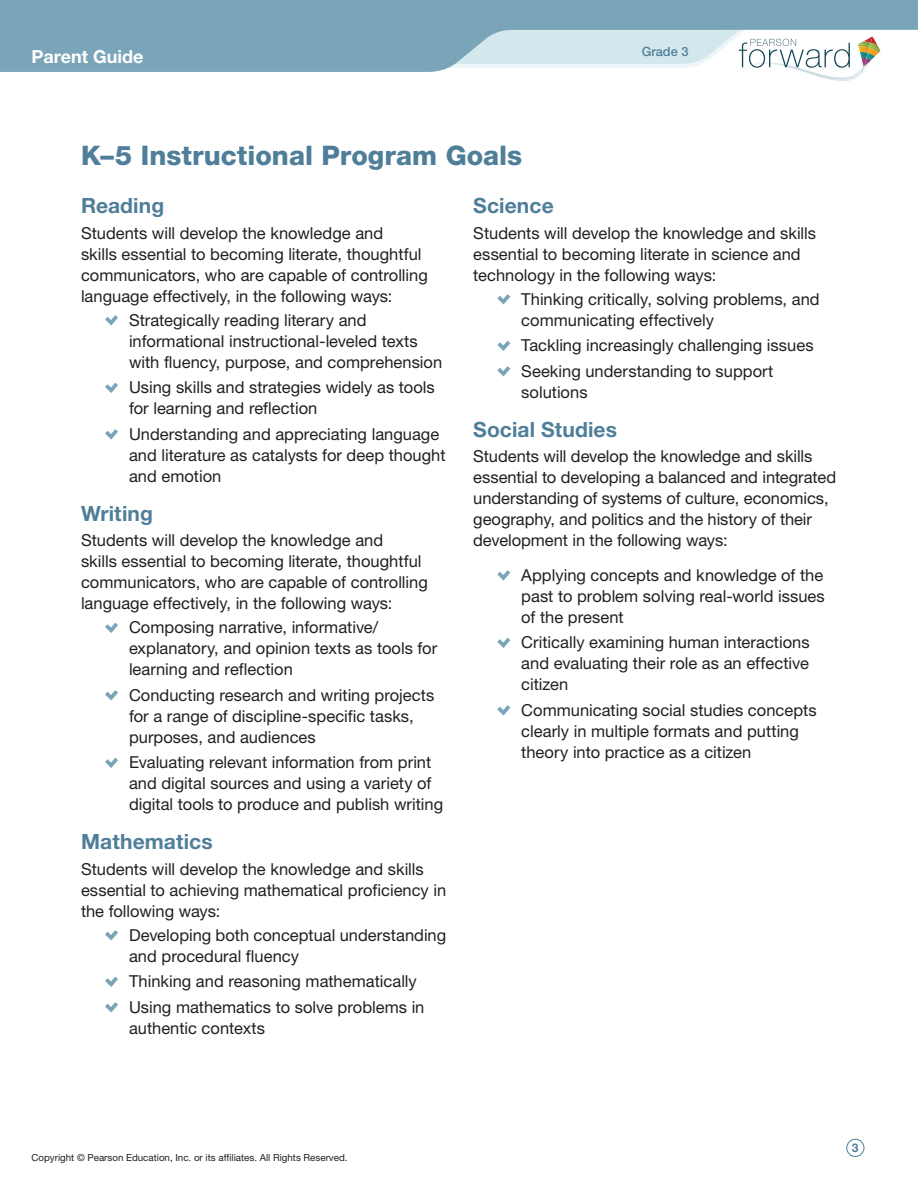
<style>
.page{position:relative;width:918px;height:1188px;background:#fff}
.page>*{position:absolute;margin:0;border:0;box-sizing:border-box;transform-origin:0 0}
.t1{font:800 27px "Helvetica Neue LT Std";color:#4f7e99}
.t2{font:700 21px "Helvetica Neue LT Std";letter-spacing:.005em;color:#4f7e99}
.t3{font:700 18px "Helvetica Neue LT Std";color:#fff}
.t4{font:16.5px/21px "Helvetica Neue LT Std";color:#231f20}
.t5{font:500 12.75px "Helvetica Neue LT Std";color:#4f7e99}
.t6{font:700 12px "Helvetica Neue LT Std";color:#4f7e99}
.t7{font:9.75px "Helvetica Neue LT Std";color:#231f20}
</style>
<div class="page">
<svg style="left:808px;top:73px;width:55px;height:8px"></svg>
<svg style="left:0;top:0;width:918px;height:73px;background:#99bac9"></svg>
<div style="left:846px;top:1139px;width:18px;height:18px;border:1px solid #4f7e99;border-radius:50%"></div>
<svg style="left:105px;top:315px;width:13px;height:11px"></svg>
<svg style="left:105px;top:382px;width:13px;height:11px"></svg>
<svg style="left:105px;top:429px;width:13px;height:11px"></svg>
<svg style="left:105px;top:622px;width:13px;height:11px"></svg>
<svg style="left:105px;top:690px;width:13px;height:11px"></svg>
<svg style="left:105px;top:757px;width:13px;height:11px"></svg>
<svg style="left:105px;top:930px;width:13px;height:11px"></svg>
<svg style="left:105px;top:976px;width:13px;height:11px"></svg>
<svg style="left:105px;top:1002px;width:13px;height:11px"></svg>
<svg style="left:497px;top:294px;width:14px;height:11px"></svg>
<svg style="left:497px;top:340px;width:14px;height:11px"></svg>
<svg style="left:497px;top:366px;width:14px;height:11px"></svg>
<svg style="left:497px;top:570px;width:14px;height:11px"></svg>
<svg style="left:497px;top:637px;width:14px;height:11px"></svg>
<svg style="left:497px;top:705px;width:14px;height:11px"></svg>
<p class="t3" style="left:32px;top:45px;width:113px">Parent Guide</p>
<p class="t5" style="left:642px;top:44px;width:48px">Grade 3</p>
<h1 class="t1" style="left:81px;top:139px;width:443px">K–5 Instructional Program Goals</h1>
<p class="t2" style="left:81px;top:193px;width:85px">Reading</p>
<p class="t4" style="left:81px;top:222px;width:348px">Students will develop the knowledge and<br>skills essential to becoming literate, thoughtful communicators, who are capable of controlling language effectively, in the following ways:</p>
<p class="t4" style="left:129px;top:309px;width:315px">Strategically reading literary and informational instructional-leveled texts with fluency, purpose, and comprehension</p>
<p class="t4" style="left:129px;top:376px;width:307px">Using skills and strategies widely as tools for learning and reflection</p>
<p class="t4" style="left:129px;top:423px;width:318px">Understanding and appreciating language and literature as catalysts for deep thought and emotion</p>
<p class="t2" style="left:81px;top:500px;width:73px">Writing</p>
<p class="t4" style="left:81px;top:529px;width:348px">Students will develop the knowledge and<br>skills essential to becoming literate, thoughtful communicators, who are capable of controlling language effectively, in the following ways:</p>
<p class="t4" style="left:129px;top:616px;width:310px">Composing narrative, informative/ explanatory, and opinion texts as tools for learning and reflection</p>
<p class="t4" style="left:129px;top:684px;width:307px">Conducting research and writing projects for a range of discipline-specific tasks, purposes, and audiences</p>
<p class="t4" style="left:129px;top:751px;width:316px">Evaluating relevant information from print and digital sources and using a variety of digital tools to produce and publish writing</p>
<p class="t2" style="left:81px;top:829px;width:133px">Mathematics</p>
<p class="t4" style="left:81px;top:858px;width:367px">Students will develop the knowledge and skills essential to achieving mathematical proficiency in the following ways:</p>
<p class="t4" style="left:129px;top:924px;width:319px">Developing both conceptual understanding and procedural fluency</p>
<p class="t4" style="left:129px;top:968px;width:297px;line-height:25.5px">Thinking and reasoning mathematically<br>Using mathematics to solve problems in</p>
<p class="t4" style="left:129px;top:1017px;width:138px">authentic contexts</p>
<p class="t2" style="left:473px;top:193px;width:82px">Science</p>
<p class="t4" style="left:473px;top:222px;width:344px">Students will develop the knowledge and skills essential to becoming literate in science and technology in the following ways:</p>
<p class="t4" style="left:521px;top:288px;width:300px">Thinking critically, solving problems, and communicating effectively</p>
<p class="t4" style="left:521px;top:332px;width:294px;line-height:25.5px">Tackling increasingly challenging issues<br>Seeking understanding to support</p>
<p class="t4" style="left:521px;top:381px;width:68px">solutions</p>
<p class="t2" style="left:473px;top:416px;width:145px">Social Studies</p>
<p class="t4" style="left:473px;top:445px;width:364px">Students will develop the knowledge and skills essential to developing a balanced and integrated understanding of systems of culture, economics, geography, and politics and the history of their development in the following ways:</p>
<p class="t4" style="left:521px;top:564px;width:305px;text-align:justify">Applying concepts and knowledge of the past to problem solving real-world issues of the present</p>
<p class="t4" style="left:521px;top:631px;width:290px;text-align:justify">Critically examining human interactions and evaluating their role as an effective citizen</p>
<p class="t4" style="left:521px;top:699px;width:297px">Communicating social studies concepts clearly in multiple formats and putting theory into practice as a citizen</p>
<p class="t7" style="left:32px;top:1152px;width:318px">Copyright © Pearson Education, Inc. or its affiliates. All Rights Reserved.</p>
<p class="t6" style="left:852px;top:1140px;width:8px">3</p>
</div>
